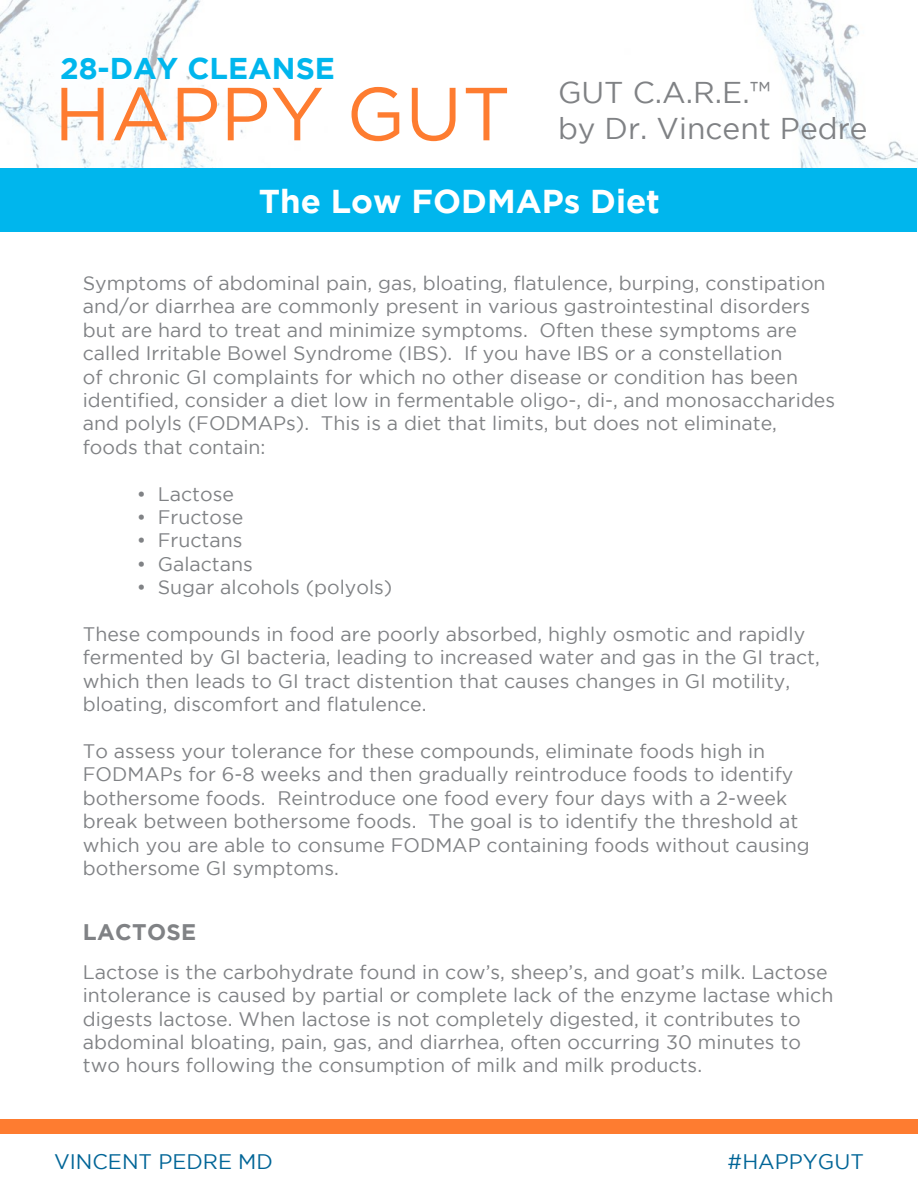
<style>
.page{position:relative;width:918px;height:1188px;background:#fff}
.page>*{position:absolute;margin:0;border:0;box-sizing:border-box;transform-origin:0 0}
.t1{font:75px "Gotham";color:#fe7c30}
.t2{font:700 33px "Gotham";color:#fff}
.t3{font:30px/36px "Gotham";color:#808285}
.t4{font:700 30px "Gotham";color:#00b6ed}
.t5{font:700 22.5px "Gotham";letter-spacing:.015em;color:#808285}
.t6{font:21px "Gotham";color:#006597}
.t7{font:19.5px/23.4px "Gotham";color:#808285}
</style>
<div class="page">
<div style="left:0;top:1119px;width:918px;height:15px;background:#fe7c30"></div>
<img style="left:0;top:0;width:918px;height:168px">
<div style="left:1px;top:168px;width:916px;height:63px;background:#00b6ed"></div>
<h3 class="t4" style="left:60px;top:51px;width:276px">28-DAY CLEANSE</h3>
<h1 class="t1" style="left:54px;top:72px;width:458px">HAPPY GUT</h1>
<h3 class="t3" style="left:558px;top:74px;width:311px">GUT C.A.R.E.™<br>by Dr. Vincent Pedre</h3>
<h2 class="t2" style="left:259px;top:182px;width:403px">The Low FODMAPs Diet</h2>
<p class="t7" style="left:83px;top:271px;width:754px">Symptoms of abdominal pain, gas, bloating, flatulence, burping, constipation and/or diarrhea are commonly present in various gastrointestinal disorders but are hard to treat and minimize symptoms. Often these symptoms are called Irritable Bowel Syndrome (IBS). If you have IBS or a constellation<br>of chronic GI complaints for which no other disease or condition has been identified, consider a diet low in fermentable oligo-, di-, and monosaccharides and polyls (FODMAPs). This is a diet that limits, but does not eliminate, foods that contain:</p>
<p class="t7" style="left:137px;top:482px;width:99px">• Lactose</p>
<p class="t7" style="left:137px;top:505px;width:108px">• Fructose</p>
<p class="t7" style="left:137px;top:528px;width:107px">• Fructans</p>
<p class="t7" style="left:137px;top:552px;width:118px">• Galactans</p>
<p class="t7" style="left:137px;top:575px;width:257px">• Sugar alcohols (polyols)</p>
<p class="t7" style="left:83px;top:622px;width:739px">These compounds in food are poorly absorbed, highly osmotic and rapidly fermented by GI bacteria, leading to increased water and gas in the GI tract, which then leads to GI tract distention that causes changes in GI motility, bloating, discomfort and flatulence.</p>
<p class="t7" style="left:83px;top:739px;width:729px">To assess your tolerance for these compounds, eliminate foods high in FODMAPs for 6-8 weeks and then gradually reintroduce foods to identify bothersome foods. Reintroduce one food every four days with a 2-week break between bothersome foods. The goal is to identify the threshold at which you are able to consume FODMAP containing foods without causing bothersome GI symptoms.</p>
<p class="t5" style="left:83px;top:919px;width:115px">LACTOSE</p>
<p class="t7" style="left:83px;top:960px;width:752px">Lactose is the carbohydrate found in cow’s, sheep’s, and goat’s milk. Lactose intolerance is caused by partial or complete lack of the enzyme lactase which digests lactose. When lactose is not completely digested, it contributes to abdominal bloating, pain, gas, and diarrhea, often occurring 30 minutes to two hours following the consumption of milk and milk products.</p>
<p class="t6" style="left:54px;top:1150px;width:220px">VINCENT PEDRE MD</p>
<p class="t6" style="left:728px;top:1150px;width:138px">#HAPPYGUT</p>
</div>
